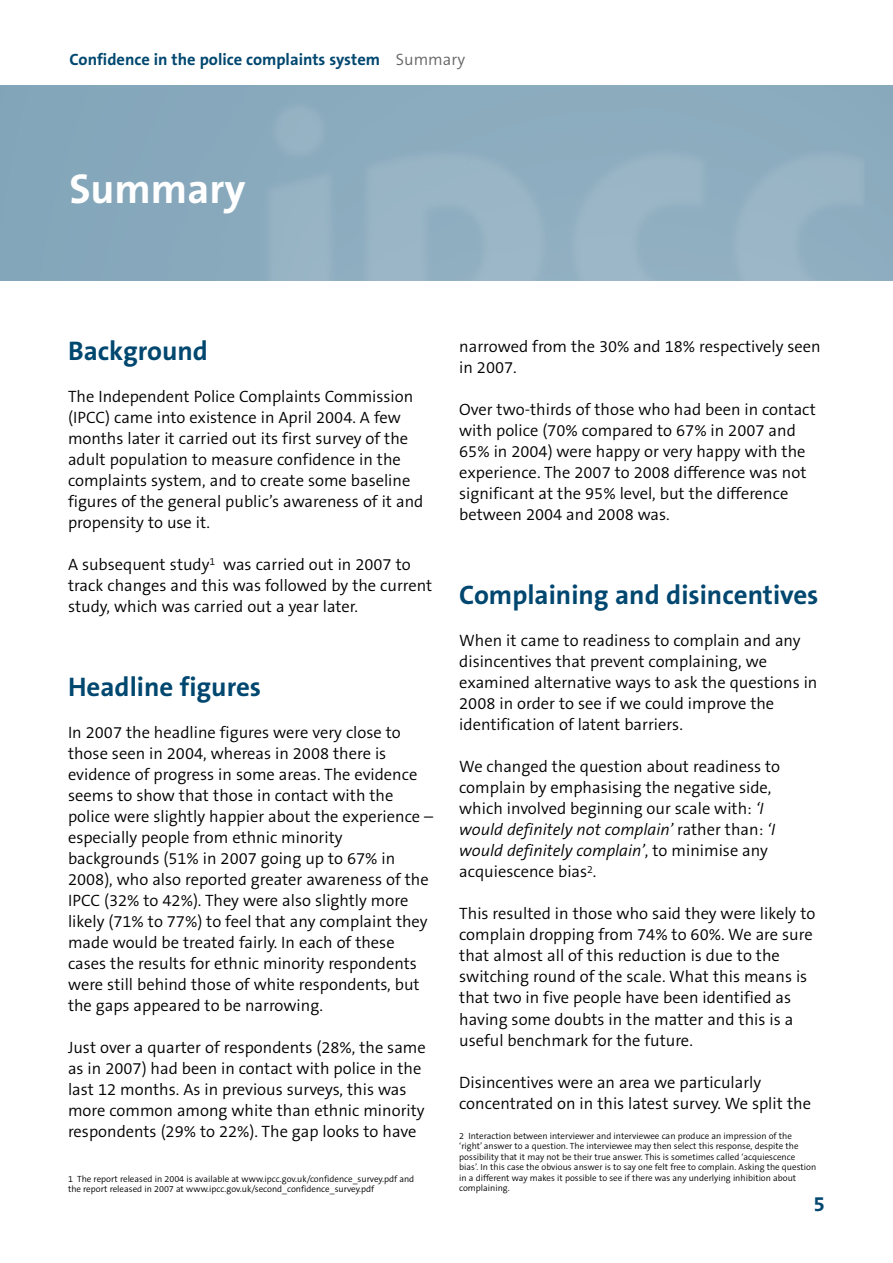
<style>
.page{position:relative;width:893px;height:1263px;background:#fff}
.page>*{position:absolute;margin:0;border:0;box-sizing:border-box;transform-origin:0 0}
.t1{font:700 42px "The Sans B7";color:#fff}
.t2{font:700 27px "The Sans B7";color:#004770}
.t3{font:700 21px "The Sans B7";color:#004770}
.t4{font:300 16.5px/21px "The Sans B4";color:#000}
.t5{font:700 16.5px "The Sans B7";color:#004770}
.t6{font:300 9px/10.5px "The Sans B4";color:#000}
.s1{font-family:"The Sans B4";font-weight:300;color:#666}
.s2{font-style:italic}
</style>
<div class="page">
<p class="t5" style="left:70px;top:50px;width:397px">Confidence in the police complaints system <span class="s1">Summary</span></p>
<h1 class="t1" style="left:70px;top:166px;width:178px">Summary</h1>
<h2 class="t2" style="left:68px;top:337px;width:141px">Background</h2>
<p class="t4" style="left:68px;top:387px;width:357px">The Independent Police Complaints Commission (IPCC) came into existence in April 2004. A few months later it carried out its first survey of the adult population to measure confidence in the complaints system, and to create some baseline figures of the general public’s awareness of it and propensity to use it.</p>
<p class="t4" style="left:68px;top:555px;width:366px">A subsequent study<sup>1</sup> was carried out in 2007 to track changes and this was followed by the current study, which was carried out a year later.</p>
<h2 class="t2" style="left:68px;top:673px;width:195px">Headline figures</h2>
<p class="t4" style="left:68px;top:723px;width:367px">In 2007 the headline figures were very close to those seen in 2004, whereas in 2008 there is evidence of progress in some areas. The evidence seems to show that those in contact with the police were slightly happier about the experience – especially people from ethnic minority backgrounds (51% in 2007 going up to 67% in 2008), who also reported greater awareness of the IPCC (32% to 42%). They were also slightly more likely (71% to 77%) to feel that any complaint they made would be treated fairly. In each of these cases the results for ethnic minority respondents were still behind those of white respondents, but the gaps appeared to be narrowing.</p>
<p class="t4" style="left:68px;top:1038px;width:359px">Just over a quarter of respondents (28%, the same as in 2007) had been in contact with police in the last 12 months. As in previous surveys, this was more common among white than ethnic minority respondents (29% to 22%). The gap looks to have</p>
<p class="t6" style="left:68px;top:1174px;width:348px">1 The report released in 2004 is available at www.ipcc.gov.uk/confidence_survey.pdf and the report released in 2007 at www.ipcc.gov.uk/second_confidence_survey.pdf</p>
<p class="t4" style="left:459px;top:337px;width:363px">narrowed from the 30% and 18% respectively seen in 2007.</p>
<p class="t4" style="left:459px;top:400px;width:358px">Over two-thirds of those who had been in contact with police (70% compared to 67% in 2007 and 65% in 2004) were happy or very happy with the experience. The 2007 to 2008 difference was not significant at the 95% level, but the difference between 2004 and 2008 was.</p>
<h2 class="t2" style="left:459px;top:581px;width:361px">Complaining and disincentives</h2>
<p class="t4" style="left:459px;top:631px;width:360px">When it came to readiness to complain and any disincentives that prevent complaining, we examined alternative ways to ask the questions in 2008 in order to see if we could improve the identification of latent barriers.</p>
<p class="t4" style="left:459px;top:757px;width:322px">We changed the question about readiness to complain by emphasising the negative side, which involved beginning our scale with: <span class="s2">‘I would definitely not complain’</span> rather than: <span class="s2">‘I would definitely complain’</span>, to minimise any acquiescence bias<sup>2</sup>.</p>
<p class="t4" style="left:459px;top:904px;width:358px">This resulted in those who said they were likely to complain dropping from 74% to 60%. We are sure that almost all of this reduction is due to the switching round of the scale. What this means is that two in five people have been identified as having some doubts in the matter and this is a useful benchmark for the future.</p>
<p class="t4" style="left:459px;top:1072px;width:353px">Disincentives were an area we particularly concentrated on in this latest survey. We split the</p>
<p class="t6" style="left:459px;top:1131px;width:358px">2 Interaction between interviewer and interviewee can produce an impression of the ‘right’ answer to a question. The interviewee may then select this response, despite the possibility that it may not be their true answer. This is sometimes called ‘acquiescence bias’. In this case the obvious answer is to say one felt free to complain. Asking the question in a different way makes it possible to see if there was any underlying inhibition about complaining.</p>
<p class="t3" style="left:813px;top:1192px;width:13px">5</p>
</div>
